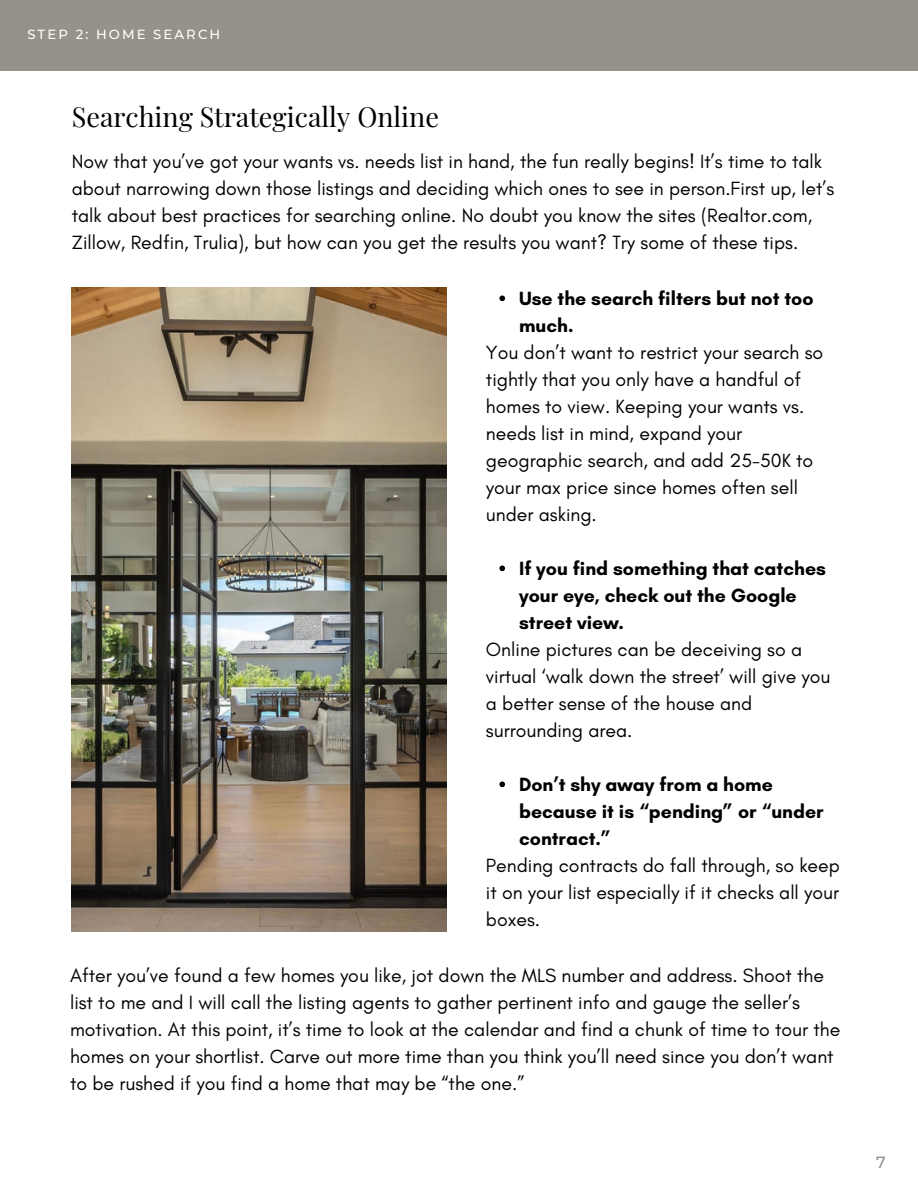
<style>
.page{position:relative;width:918px;height:1188px;background:#fff}
.page>*{position:absolute;margin:0;border:0;box-sizing:border-box;transform-origin:0 0}
.t1{font:27px "Playfair Display";color:#000}
.t2{font:19.5px/27px "Glacial Indifference";color:#000}
.t3{font:700 19.5px/27px "Glacial Indifference";color:#000}
.t4{font:500 16.05px "Montserrat";color:#969289}
.t5{font:500 13.2px "Montserrat";letter-spacing:.155em;color:#fff}
</style>
<div class="page">
<div style="left:0;top:0;width:918px;height:70px;background:#969289"></div>
<svg style="left:499px;top:296px;width:6px;height:5px"></svg>
<svg style="left:499px;top:566px;width:6px;height:5px"></svg>
<svg style="left:499px;top:782px;width:6px;height:5px"></svg>
<img style="left:72px;top:287px;width:374px;height:645px">
<p class="t5" style="left:27px;top:26px;width:195px">STEP 2: HOME SEARCH</p>
<p class="t1" style="left:72px;top:98px;width:369px">Searching Strategically Online</p>
<p class="t2" style="left:72px;top:148px;width:764px">Now that you’ve got your wants vs. needs list in hand, the fun really begins! It’s time to talk about narrowing down those listings and deciding which ones to see in person.First up, let’s talk about best practices for searching online. No doubt you know the sites (Realtor.com, Zillow, Redfin, Trulia), but how can you get the results you want? Try some of these tips.</p>
<p class="t3" style="left:519px;top:284px;width:296px">Use the search filters but not too much.</p>
<p class="t2" style="left:486px;top:338px;width:339px">You don’t want to restrict your search so tightly that you only have a handful of homes to view. Keeping your wants vs. needs list in mind, expand your geographic search, and add 25-50K to your max price since homes often sell under asking.</p>
<p class="t3" style="left:519px;top:554px;width:308px">If you find something that catches your eye, check out the Google street view.</p>
<p class="t2" style="left:486px;top:635px;width:346px">Online pictures can be deceiving so a virtual ‘walk down the street’ will give you a better sense of the house and surrounding area.</p>
<p class="t3" style="left:519px;top:770px;width:306px">Don’t shy away from a home because it is “pending” or “under contract.”</p>
<p class="t2" style="left:486px;top:851px;width:355px;text-align:justify">Pending contracts do fall through, so keep it on your list especially if it checks all your boxes.</p>
<p class="t2" style="left:70px;top:962px;width:772px">After you’ve found a few homes you like, jot down the MLS number and address. Shoot the list to me and I will call the listing agents to gather pertinent info and gauge the seller’s motivation. At this point, it’s time to look at the calendar and find a chunk of time to tour the homes on your shortlist. Carve out more time than you think you’ll need since you don’t want to be rushed if you find a home that may be “the one.”</p>
<p class="t4" style="left:876px;top:1153px;width:11px">7</p>
</div>
